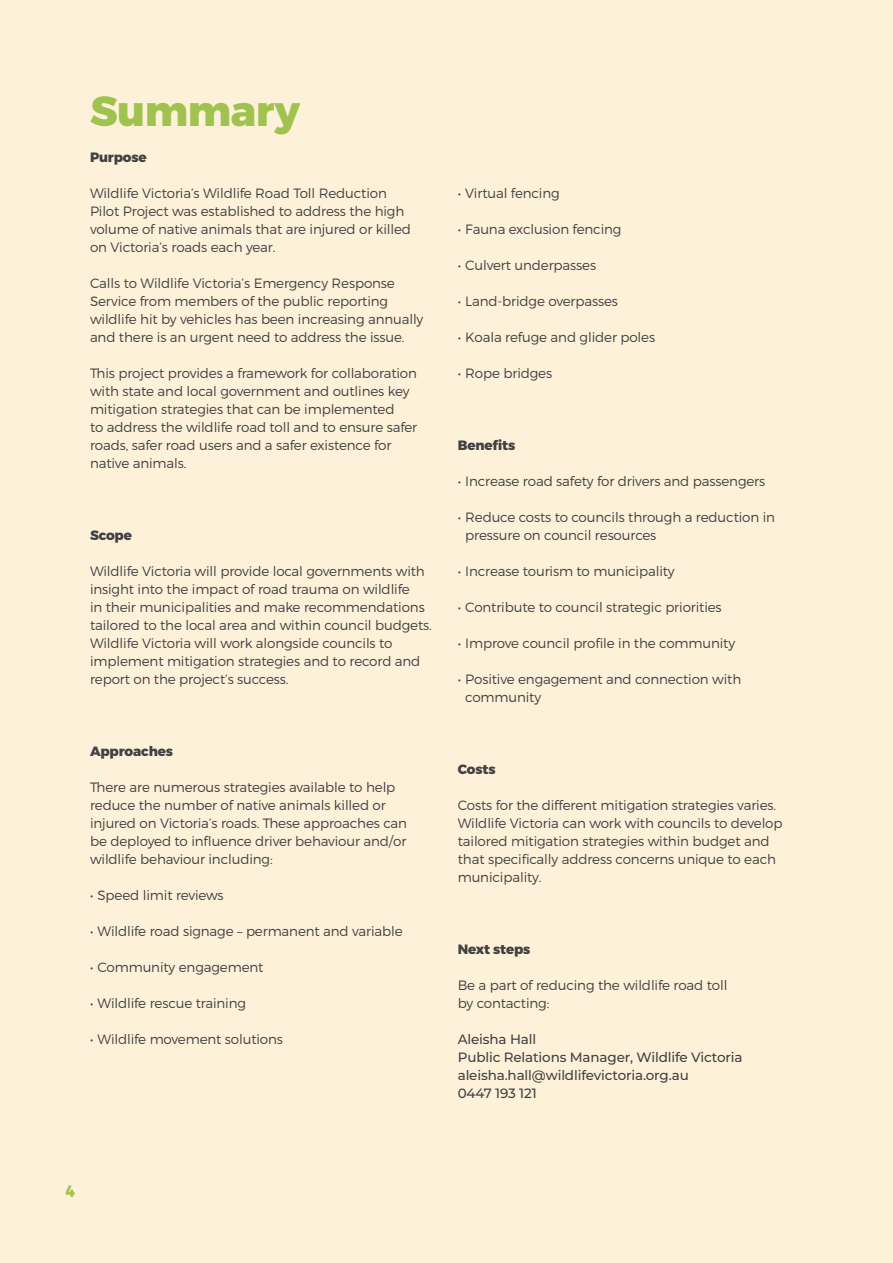
<style>
.page{position:relative;width:893px;height:1263px;background:#fef1d9}
.page>*{position:absolute;margin:0;border:0;box-sizing:border-box;transform-origin:0 0}
.t1{font:800 42px "Montserrat";letter-spacing:-.01em;color:#a0c350}
.t2{font:800 16.5px "Montserrat";color:#a0c350;scale:.87 1}
.t3{font:300 13.5px/18px "Montserrat";letter-spacing:-.01em;color:#414042}
.t4{font:500 13.5px/18px "Montserrat";letter-spacing:-.01em;color:#414042}
.t5{font:800 13.5px "Montserrat";letter-spacing:-.01em;color:#414042}
</style>
<div class="page">
<h1 class="t1" style="left:90px;top:85px;width:212px">Summary</h1>
<p class="t5" style="left:90px;top:149px;width:58px">Purpose</p>
<p class="t3" style="left:90px;top:184px;width:323px">Wildlife Victoria’s Wildlife Road Toll Reduction Pilot Project was established to address the high volume of native animals that are injured or killed on Victoria’s roads each year.</p>
<p class="t3" style="left:90px;top:274px;width:335px">Calls to Wildlife Victoria’s Emergency Response Service from members of the public reporting wildlife hit by vehicles has been increasing annually and there is an urgent need to address the issue.</p>
<p class="t3" style="left:90px;top:364px;width:329px">This project provides a framework for collaboration with state and local government and outlines key mitigation strategies that can be implemented<br>to address the wildlife road toll and to ensure safer roads, safer road users and a safer existence for native animals.</p>
<p class="t5" style="left:90px;top:527px;width:43px">Scope</p>
<p class="t3" style="left:90px;top:562px;width:343px">Wildlife Victoria will provide local governments with insight into the impact of road trauma on wildlife<br>in their municipalities and make recommendations tailored to the local area and within council budgets.<br>Wildlife Victoria will work alongside councils to implement mitigation strategies and to record and report on the project’s success.</p>
<p class="t5" style="left:90px;top:743px;width:85px">Approaches</p>
<p class="t3" style="left:90px;top:778px;width:318px">There are numerous strategies available to help reduce the number of native animals killed or injured on Victoria’s roads. These approaches can be deployed to influence driver behaviour and/or wildlife behaviour including:</p>
<p class="t3" style="left:90px;top:886px;width:135px">• Speed limit reviews</p>
<p class="t3" style="left:90px;top:922px;width:314px">• Wildlife road signage – permanent and variable</p>
<p class="t3" style="left:90px;top:958px;width:175px">• Community engagement</p>
<p class="t3" style="left:90px;top:994px;width:158px">• Wildlife rescue training</p>
<p class="t3" style="left:90px;top:1030px;width:194px">• Wildlife movement solutions</p>
<p class="t3" style="left:458px;top:184px;width:104px">• Virtual fencing</p>
<p class="t3" style="left:458px;top:220px;width:165px">• Fauna exclusion fencing</p>
<p class="t3" style="left:458px;top:256px;width:140px">• Culvert underpasses</p>
<p class="t3" style="left:458px;top:292px;width:162px">• Land-bridge overpasses</p>
<p class="t3" style="left:458px;top:328px;width:199px">• Koala refuge and glider poles</p>
<p class="t3" style="left:458px;top:364px;width:96px">• Rope bridges</p>
<p class="t5" style="left:458px;top:437px;width:59px">Benefits</p>
<p class="t3" style="left:458px;top:472px;width:309px">• Increase road safety for drivers and passengers</p>
<p class="t3" style="left:465px;top:508px;width:311px;text-indent:-8px">• Reduce costs to councils through a reduction in pressure on council resources</p>
<p class="t3" style="left:458px;top:562px;width:218px">• Increase tourism to municipality</p>
<p class="t3" style="left:458px;top:598px;width:265px">• Contribute to council strategic priorities</p>
<p class="t3" style="left:458px;top:634px;width:279px">• Improve council profile in the community</p>
<p class="t3" style="left:465px;top:670px;width:278px;text-indent:-8px">• Positive engagement and connection with community</p>
<p class="t5" style="left:458px;top:761px;width:39px">Costs</p>
<p class="t3" style="left:458px;top:796px;width:326px">Costs for the different mitigation strategies varies.<br>Wildlife Victoria can work with councils to develop tailored mitigation strategies within budget and that specifically address concerns unique to each municipality.</p>
<p class="t5" style="left:458px;top:941px;width:74px">Next steps</p>
<p class="t3" style="left:458px;top:976px;width:271px">Be a part of reducing the wildlife road toll by contacting:</p>
<p class="t4" style="left:458px;top:1030px;width:286px">Aleisha Hall<br>Public Relations Manager, Wildlife Victoria aleisha.hall@wildlifevictoria.org.au<br>0447 193 121</p>
<p class="t2" style="left:65px;top:1180px;width:12px">4</p>
</div>
